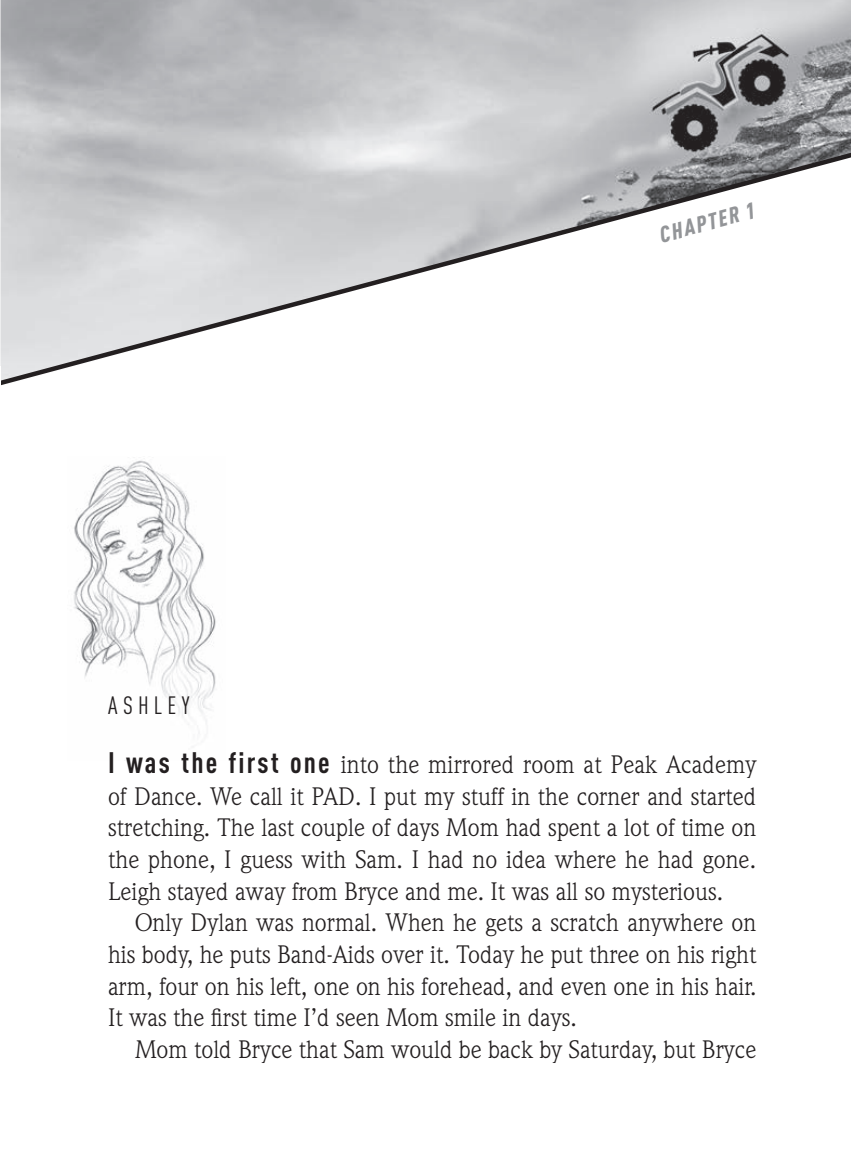
<style>
.page{position:relative;width:851px;height:1175px;background:#fff}
.page>*{position:absolute;margin:0;border:0;box-sizing:border-box;transform-origin:0 0}
.t1{font:24.75px/31.7px "Weidemann";color:#231f20;text-align:justify}
.t2{font:condensed 24.75px "DINOT";letter-spacing:.21em;color:#231f20}
.t3{font:italic 900 condensed 22.5px "DINOT";color:#939598}
.s1{font-family:"DINOT";font-weight:700;font-stretch:condensed;font-size:29.25px}
</style>
<div class="page">
<img style="left:1px;top:0;width:849px;height:138px">
<svg style="left:0;top:138px;width:850px;height:248px"></svg>
<hr style="left:0;top:366px;width:1px;height:42px;background:#fff">
<img style="left:74px;top:460px;width:142px;height:265px">
<p class="t3" style="left:656px;top:221px;width:99px;rotate:-15deg">CHAPTER 1</p>
<p class="t2" style="left:108px;top:691px;width:83px">ASHLEY</p>
<p class="t1" style="left:108px;top:748px;width:650px"><span class="s1">I was the first one</span> into the mirrored room at Peak Academy of Dance. We call it PAD. I put my stuff in the corner and started stretching. The last couple of days Mom had spent a lot of time on the phone, I guess with Sam. I had no idea where he had gone.<br>Leigh stayed away from Bryce and me. It was all so mysterious.</p>
<p class="t1" style="left:108px;top:906px;width:650px;text-indent:27px">Only Dylan was normal. When he gets a scratch anywhere on his body, he puts Band-Aids over it. Today he put three on his right arm, four on his left, one on his forehead, and even one in his hair.<br>It was the first time I’d seen Mom smile in days.</p>
<p class="t1" style="left:135px;top:1033px;width:623px">Mom told Bryce that Sam would be back by Saturday, but Bryce</p>
</div>
